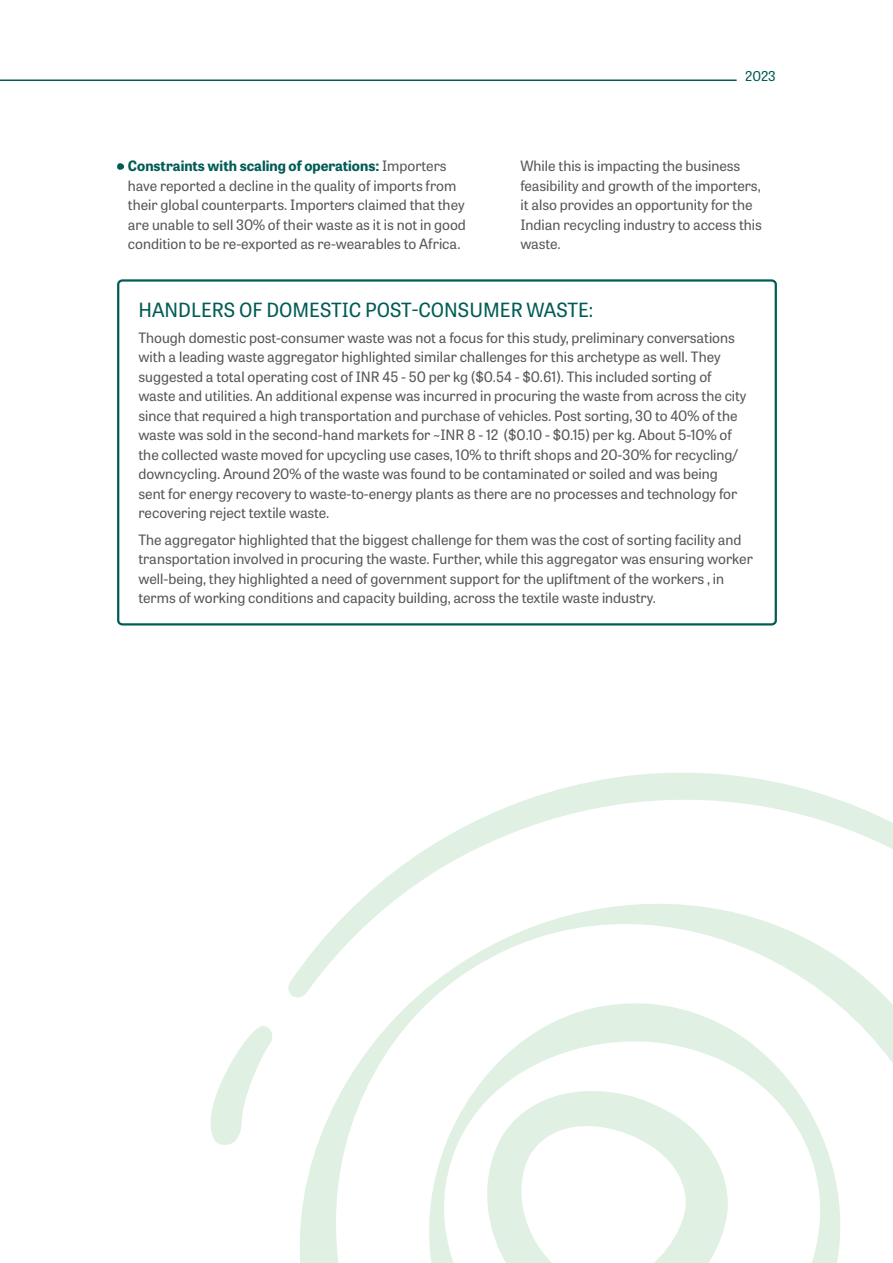
<style>
.page{position:relative;width:893px;height:1263px;background:#fff}
.page>*{position:absolute;margin:0;border:0;box-sizing:border-box;transform-origin:0 0}
.t1{font:19.5px "Tablet Gothic";color:#005c55}
.t2{font:14.25px/19.5px "Tablet Gothic";color:#57585a}
.t3{font:13.5px "Tablet Gothic";color:#005c55}
.s1{font-weight:700;color:#005c55}
</style>
<div class="page">
<hr style="left:0;top:80px;width:737px;height:1px;background:#005c55">
<svg style="left:117px;top:163px;width:7px;height:7px"></svg>
<svg style="left:210px;top:773px;width:683px;height:490px"></svg>
<div style="left:117px;top:279px;width:660px;height:346px;border:2px solid #005c55;border-radius:4px"></div>
<p class="t2" style="left:128px;top:156px;width:339px;text-indent:-11px"><span class="s1">• Constraints with scaling of operations:</span> Importers have reported a decline in the quality of imports from their global counterparts. Importers claimed that they are unable to sell 30% of their waste as it is not in good condition to be re-exported as re-wearables to Africa.</p>
<p class="t3" style="left:745px;top:67px;width:32px">2023</p>
<p class="t2" style="left:520px;top:156px;width:243px">While this is impacting the business feasibility and growth of the importers, it also provides an opportunity for the Indian recycling industry to access this waste.</p>
<h1 class="t1" style="left:138px;top:296px;width:456px">HANDLERS OF DOMESTIC POST-CONSUMER WASTE:</h1>
<p class="t2" style="left:138px;top:327px;width:610px">Though domestic post-consumer waste was not a focus for this study, preliminary conversations with a leading waste aggregator highlighted similar challenges for this archetype as well. They suggested a total operating cost of INR 45 - 50 per kg ($0.54 - $0.61). This included sorting of waste and utilities. An additional expense was incurred in procuring the waste from across the city since that required a high transportation and purchase of vehicles. Post sorting, 30 to 40% of the waste was sold in the second-hand markets for ~INR 8 - 12 ($0.10 - $0.15) per kg. About 5-10% of the collected waste moved for upcycling use cases, 10% to thrift shops and 20-30% for recycling/ downcycling. Around 20% of the waste was found to be contaminated or soiled and was being sent for energy recovery to waste-to-energy plants as there are no processes and technology for recovering reject textile waste.</p>
<p class="t2" style="left:138px;top:529px;width:616px">The aggregator highlighted that the biggest challenge for them was the cost of sorting facility and transportation involved in procuring the waste. Further, while this aggregator was ensuring worker well-being, they highlighted a need of government support for the upliftment of the workers , in terms of working conditions and capacity building, across the textile waste industry.</p>
</div>
